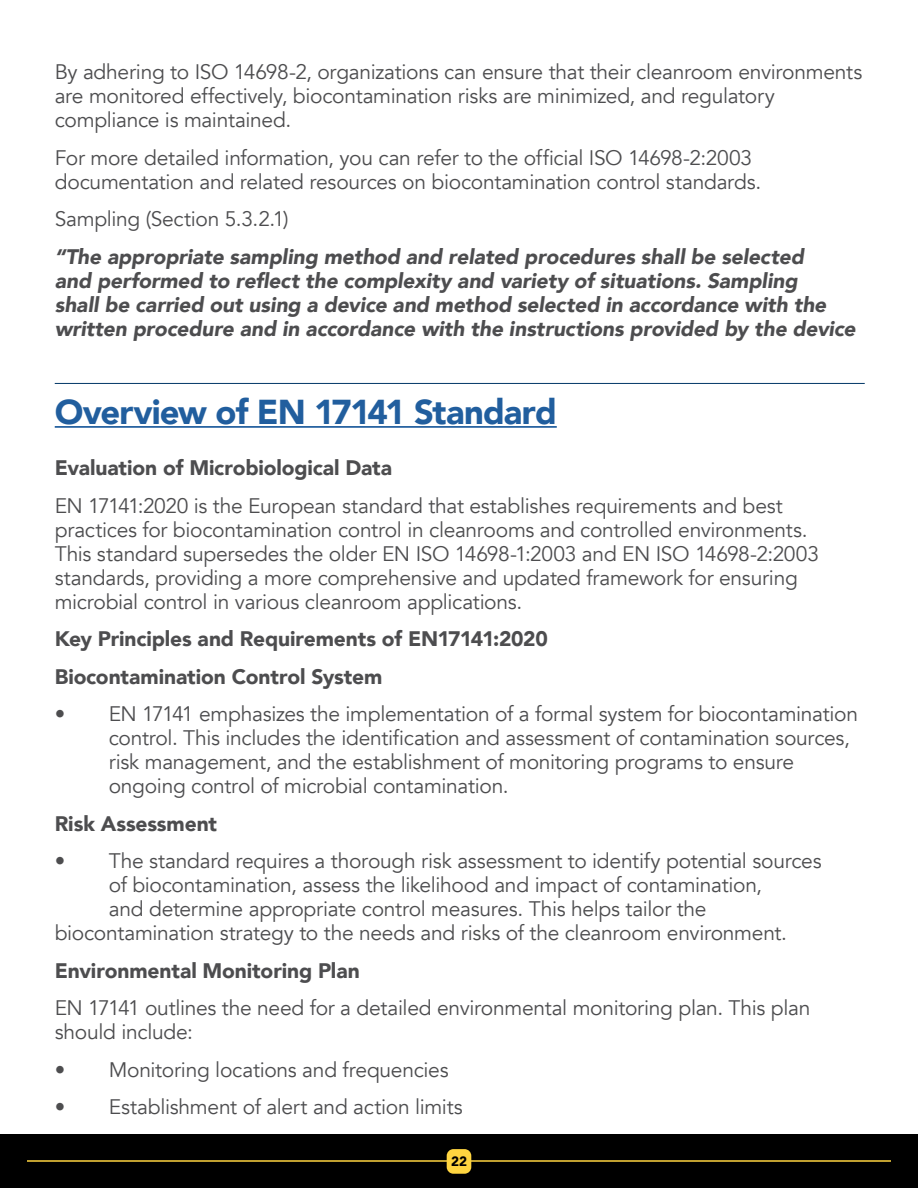
<style>
.page{position:relative;width:918px;height:1188px;background:#fff}
.page>*{position:absolute;margin:0;border:0;box-sizing:border-box;transform-origin:0 0}
.t1{font:900 34.5px "Avenir";letter-spacing:-.025em;color:#215e9e}
.t2{font:21px/24px "Avenir";letter-spacing:-.015em;color:#4d4d4f}
.t3{font:italic 900 21px/24px "Avenir";letter-spacing:-.005em;color:#4d4d4f}
.t4{font:900 21px/37.5px "Avenir";letter-spacing:-.005em;color:#4d4d4f}
.t5{font:900 13.5px "Avenir";color:#000}
</style>
<div class="page">
<div style="left:0;top:1134px;width:918px;height:54px;background:#000"></div>
<hr style="left:27px;top:1160px;width:864px;height:2px;background:#ffd540">
<div style="left:447px;top:1149px;width:24px;height:25px;background:#ffd540;border-radius:7px"></div>
<hr style="left:55px;top:383px;width:810px;height:1px;background:#003766">
<hr style="left:55px;top:426px;width:502px;height:2px;background:#215e9e">
<p class="t2" style="left:55px;top:60px;width:809px">By adhering to ISO 14698-2, organizations can ensure that their cleanroom environments are monitored effectively, biocontamination risks are minimized, and regulatory compliance is maintained.</p>
<p class="t2" style="left:55px;top:146px;width:708px">For more detailed information, you can refer to the official ISO 14698-2:2003 documentation and related resources on biocontamination control standards.</p>
<p class="t2" style="left:55px;top:207px;width:235px">Sampling (Section 5.3.2.1)</p>
<p class="t3" style="left:55px;top:244px;width:802px">“The appropriate sampling method and related procedures shall be selected<br>and performed to reflect the complexity and variety of situations. Sampling<br>shall be carried out using a device and method selected in accordance with the written procedure and in accordance with the instructions provided by the device</p>
<h1 class="t1" style="left:55px;top:383px;width:504px">Overview of EN 17141 Standard</h1>
<p class="t4" style="left:55px;top:449px;width:339px">Evaluation of Microbiological Data</p>
<p class="t2" style="left:55px;top:494px;width:766px">EN 17141:2020 is the European standard that establishes requirements and best practices for biocontamination control in cleanrooms and controlled environments.<br>This standard supersedes the older EN ISO 14698-1:2003 and EN ISO 14698-2:2003 standards, providing a more comprehensive and updated framework for ensuring microbial control in various cleanroom applications.</p>
<p class="t4" style="left:55px;top:620px;width:495px">Key Principles and Requirements of EN17141:2020<br>Biocontamination Control System</p>
<p class="t2" style="left:109px;top:703px;width:751px;text-indent:-54px">• EN 17141 emphasizes the implementation of a formal system for biocontamination control. This includes the identification and assessment of contamination sources, risk management, and the establishment of monitoring programs to ensure ongoing control of microbial contamination.</p>
<p class="t4" style="left:55px;top:804px;width:164px">Risk Assessment</p>
<p class="t2" style="left:55px;top:850px;width:768px">• The standard requires a thorough risk assessment to identify potential sources</p>
<p class="t2" style="left:109px;top:874px;width:655px">of biocontamination, assess the likelihood and impact of contamination,</p>
<p class="t2" style="left:109px;top:898px;width:599px">and determine appropriate control measures. This helps tailor the</p>
<p class="t2" style="left:55px;top:922px;width:734px">biocontamination strategy to the needs and risks of the cleanroom environment.</p>
<p class="t4" style="left:55px;top:951px;width:307px">Environmental Monitoring Plan</p>
<p class="t2" style="left:55px;top:997px;width:757px">EN 17141 outlines the need for a detailed environmental monitoring plan. This plan should include:</p>
<p class="t2" style="left:55px;top:1058px;width:395px">• Monitoring locations and frequencies</p>
<p class="t2" style="left:55px;top:1096px;width:410px">• Establishment of alert and action limits</p>
<p class="t5" style="left:451px;top:1150px;width:17px">22</p>
</div>
